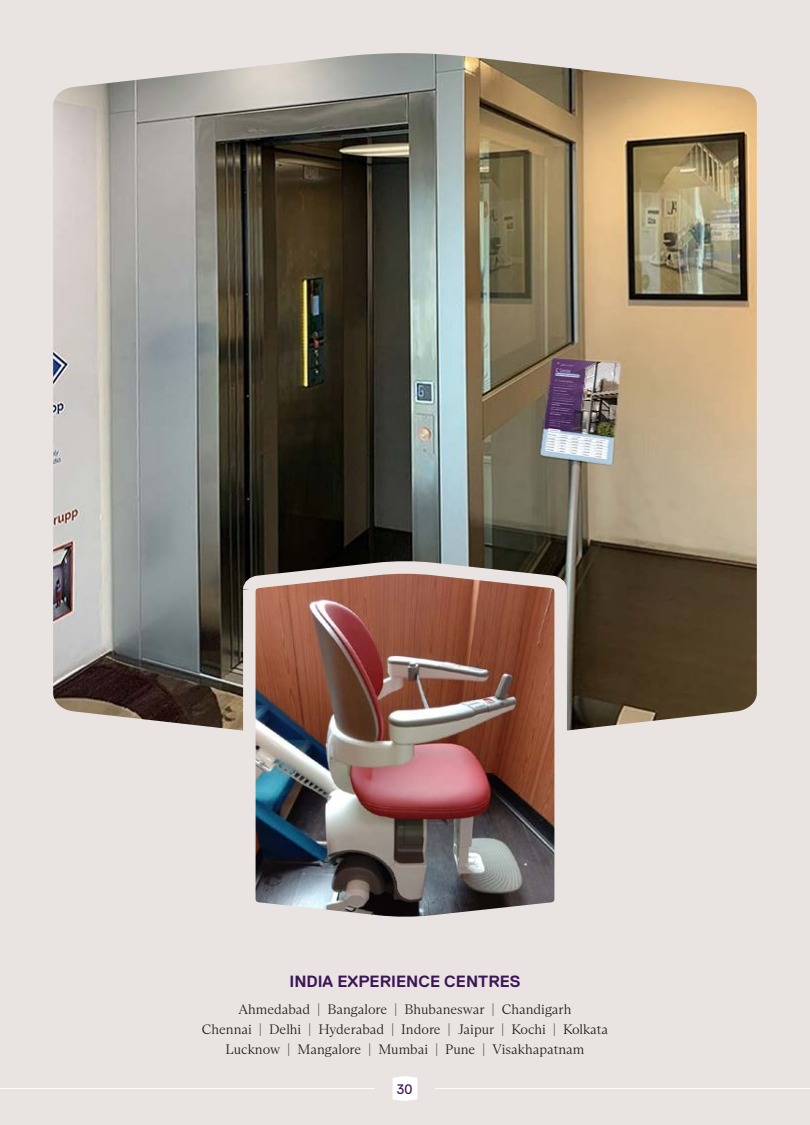
<style>
.page{position:relative;width:810px;height:1125px;background:#e9e4e1}
.page>*{position:absolute;margin:0;border:0;box-sizing:border-box;transform-origin:0 0}
.t1{font:700 16.25px "Replica";color:#3c1558}
.t2{font:300 13.75px/20px "ABC Arizona Text";color:#1d1d1b;text-align:center}
.t3{font:13.75px "Replica";color:#3c1558}
</style>
<div class="page">
<img style="left:53px;top:53px;width:704px;height:677px">
<img style="left:237px;top:553px;width:336px;height:364px">
<svg style="left:393px;top:1076px;width:24px;height:25px"></svg>
<hr style="left:0;top:1088px;width:375px;height:1px;background:#fff">
<hr style="left:435px;top:1088px;width:375px;height:1px;background:#fff">
<p class="t1" style="left:289px;top:972px;width:233px">INDIA EXPERIENCE CENTRES</p>
<p class="t2" style="left:202px;top:1000px;width:408px">Ahmedabad | Bangalore | Bhubaneswar | Chandigarh<br>Chennai | Delhi | Hyderabad | Indore | Jaipur | Kochi | Kolkata<br>Lucknow | Mangalore | Mumbai | Pune | Visakhapatnam</p>
<p class="t3" style="left:397px;top:1082px;width:17px">30</p>
</div>
